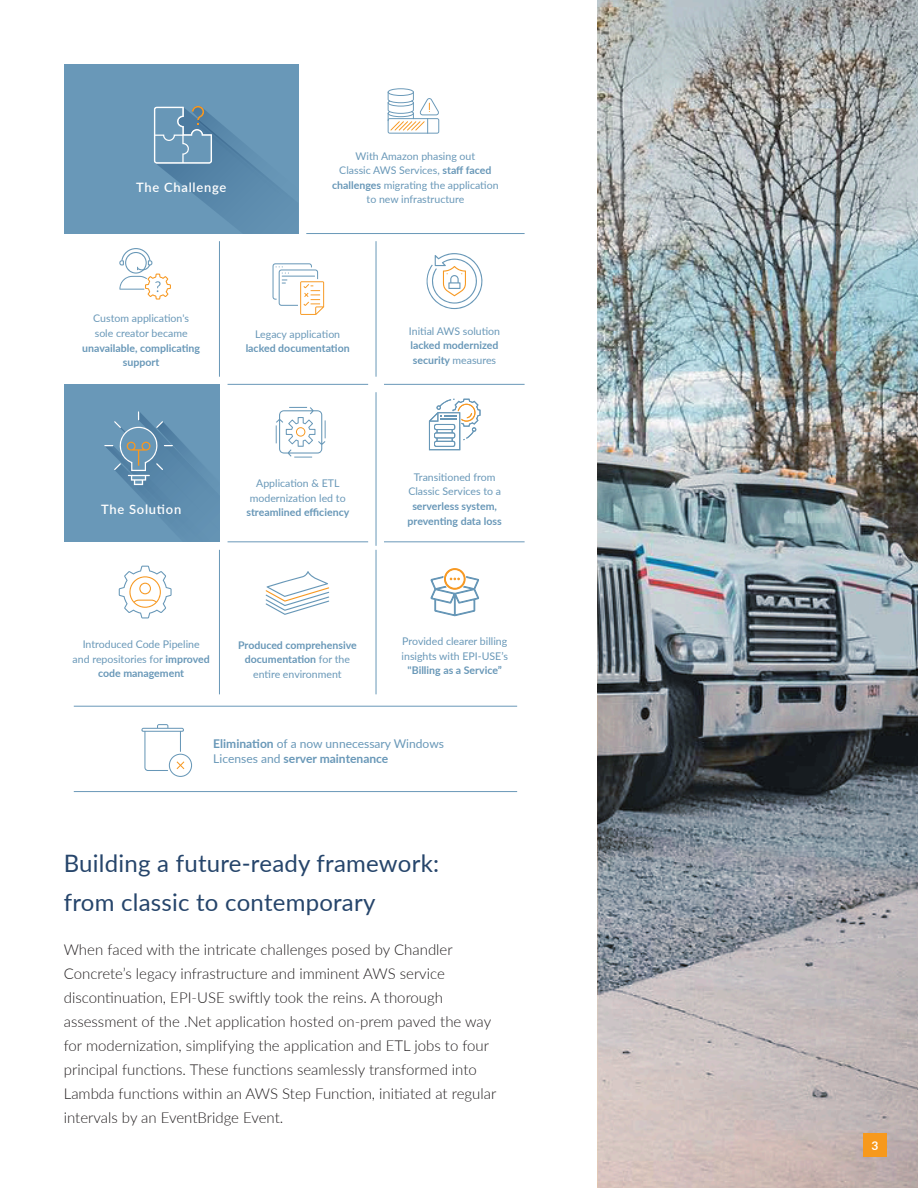
<style>
.page{position:relative;width:918px;height:1188px;background:#fff}
.page>*{position:absolute;margin:0;border:0;box-sizing:border-box;transform-origin:0 0}
.t1{font:24px/39px "Lato";letter-spacing:.01em;color:#26456b}
.t2{font:300 15px/24px "Lato";color:#231f20}
.t3{font:600 12.9px "Lato";letter-spacing:.06em;color:#fff}
.t4{font:12px/15.1px "Lato";color:#6998b8}
.t5{font:700 12px "Lato";color:#fff}
.t6{font:10.5px/14.5px "Lato";color:#6998b8;text-align:center}
.t7{font:700 10.5px/14.5px "Lato";color:#6998b8;text-align:center}
.s1{font-weight:700}
.s2{font-weight:400}
</style>
<div class="page">
<img style="left:598px;top:0;width:320px;height:1188px">
<div style="left:863px;top:1133px;width:24px;height:24px;background:#f7991c"></div>
<div style="left:64px;top:384px;width:155px;height:158px;background:#6998b8"></div>
<hr style="left:376px;top:550px;width:1px;height:144px;background:#6998b8">
<hr style="left:219px;top:550px;width:1px;height:144px;background:#6998b8">
<hr style="left:306px;top:233px;width:219px;height:1px;background:#6998b8">
<hr style="left:384px;top:541px;width:141px;height:1px;background:#6998b8">
<hr style="left:228px;top:541px;width:140px;height:1px;background:#6998b8">
<hr style="left:384px;top:384px;width:141px;height:1px;background:#6998b8">
<hr style="left:228px;top:384px;width:140px;height:1px;background:#6998b8">
<div style="left:64px;top:64px;width:234px;height:170px;background:#6998b8"></div>
<svg style="left:154px;top:106px;width:130px;height:123px"></svg>
<svg style="left:119px;top:566px;width:53px;height:52px"></svg>
<hr style="left:376px;top:241px;width:1px;height:136px;background:#6998b8">
<hr style="left:219px;top:241px;width:1px;height:136px;background:#6998b8">
<svg style="left:119px;top:248px;width:52px;height:52px"></svg>
<svg style="left:273px;top:263px;width:51px;height:52px"></svg>
<svg style="left:388px;top:88px;width:51px;height:46px"></svg>
<hr style="left:376px;top:392px;width:1px;height:154px;background:#6998b8">
<svg style="left:276px;top:407px;width:50px;height:51px"></svg>
<svg style="left:104px;top:411px;width:106px;height:118px"></svg>
<svg style="left:426px;top:253px;width:57px;height:56px"></svg>
<svg style="left:429px;top:399px;width:52px;height:51px"></svg>
<svg style="left:266px;top:571px;width:63px;height:44px"></svg>
<svg style="left:431px;top:568px;width:48px;height:48px"></svg>
<hr style="left:74px;top:706px;width:443px;height:1px;background:#6998b8">
<hr style="left:74px;top:791px;width:443px;height:1px;background:#6998b8">
<svg style="left:141px;top:724px;width:51px;height:53px"></svg>
<p class="t3" style="left:136px;top:178px;width:92px">The Challenge</p>
<p class="t6" style="left:332px;top:148px;width:168px">With Amazon phasing out<br>Classic AWS Services, <span class="s1">staff faced challenges</span> migrating the application to new infrastructure</p>
<p class="t6" style="left:93px;top:311px;width:97px;text-align:left">Custom application's sole creator became</p>
<p class="t7" style="left:82px;top:340px;width:119px">unavailable, complicating support</p>
<p class="t6" style="left:255px;top:326px;width:86px">Legacy application</p>
<p class="t7" style="left:246px;top:341px;width:106px">lacked documentation</p>
<p class="t6" style="left:409px;top:323px;width:93px">Initial AWS solution</p>
<p class="t7" style="left:410px;top:338px;width:90px;text-align:left">lacked modernized security <span class="s2">measures</span></p>
<p class="t6" style="left:250px;top:476px;width:97px">Application &amp; ETL modernization led to</p>
<p class="t3" style="left:101px;top:500px;width:82px">The Solution</p>
<p class="t7" style="left:246px;top:505px;width:104px">streamlined efficiency</p>
<p class="t6" style="left:408px;top:469px;width:94px">Transitioned from<br>Classic Services to a</p>
<p class="t7" style="left:408px;top:498px;width:96px">serverless system, preventing data loss</p>
<p class="t6" style="left:73px;top:636px;width:139px">Introduced Code Pipeline<br>and repositories for <span class="s1">improved code management</span></p>
<p class="t7" style="left:238px;top:637px;width:120px">Produced comprehensive documentation <span class="s2">for the entire environment</span></p>
<p class="t6" style="left:402px;top:634px;width:108px;text-align:left">Provided clearer billing insights with EPI-USE’s</p>
<p class="t7" style="left:408px;top:663px;width:96px">"Billing as a Service”</p>
<p class="t4" style="left:213px;top:735px;width:232px"><span class="s1">Elimination</span> of a now unnecessary Windows<br>Licenses and <span class="s1">server maintenance</span></p>
<h1 class="t1" style="left:64px;top:843px;width:377px">Building a future-ready framework: from classic to contemporary</h1>
<p class="t2" style="left:64px;top:937px;width:434px">When faced with the intricate challenges posed by Chandler Concrete’s legacy infrastructure and imminent AWS service discontinuation, EPI-USE swiftly took the reins. A thorough assessment of the .Net application hosted on-prem paved the way for modernization, simplifying the application and ETL jobs to four principal functions. These functions seamlessly transformed into Lambda functions within an AWS Step Function, initiated at regular intervals by an EventBridge Event.</p>
<p class="t5" style="left:871px;top:1137px;width:8px">3</p>
</div>
